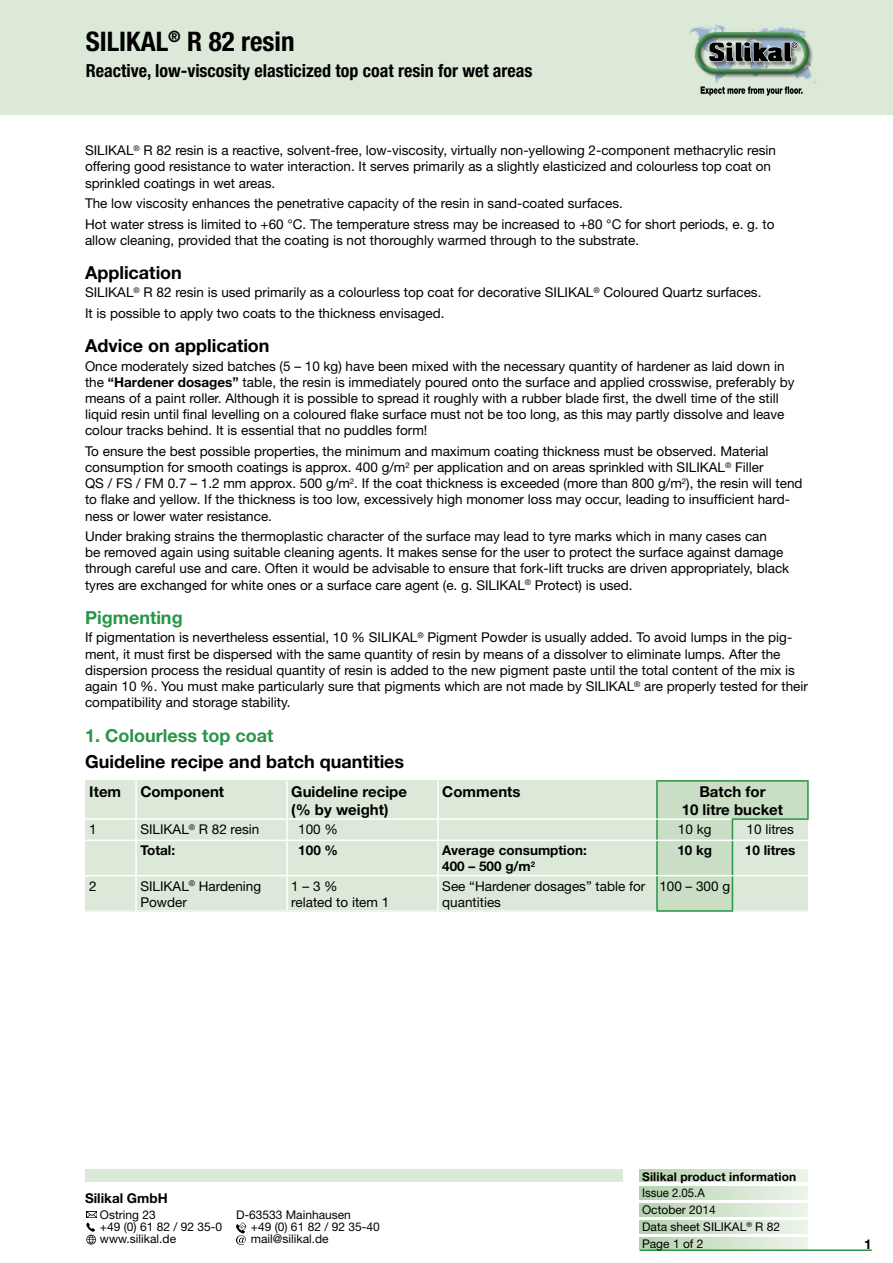
<style>
.page{position:relative;width:893px;height:1263px;background:#fff}
.page>*{position:absolute;margin:0;border:0;box-sizing:border-box;transform-origin:0 0}
.t1{font:700 condensed 27px "Helvetica Neue";color:#000}
.t2{font:700 18px "Helvetica Neue";color:#000}
.t3{font:700 condensed 18px "Helvetica Neue";color:#000}
.t4{font:700 18px "Helvetica Neue";color:#289548}
.t5{font:700 15px/18px "Helvetica Neue";color:#000}
.t6{font:13.5px/16.2px "Helvetica Neue";color:#000}
.t7{font:700 13.5px/16.2px "Helvetica Neue";color:#000}
.t8{font:12px "Helvetica Neue";color:#000}
.t9{font:700 12px "Helvetica Neue";letter-spacing:.01em;color:#000}
.t10{font:12px "Helvetica Neue";color:#000;scale:.95 1}
.s1{font-weight:700}
</style>
<div class="page">
<div style="left:85px;top:1170px;width:538px;height:12px;background:#dce9d8"></div>
<svg style="left:640px;top:1238px;width:168px;height:11px;background:#d1e3cd"></svg>
<svg style="left:640px;top:1221px;width:168px;height:12px;background:#d1e3cd"></svg>
<svg style="left:640px;top:1204px;width:168px;height:12px;background:#d1e3cd"></svg>
<svg style="left:640px;top:1187px;width:168px;height:12px;background:#d1e3cd"></svg>
<svg style="left:640px;top:1170px;width:168px;height:12px;background:#d1e3cd"></svg>
<hr style="left:640px;top:1249px;width:232px;height:2px;background:#289548">
<svg style="left:236px;top:1222px;width:10px;height:23px"></svg>
<svg style="left:86px;top:1212px;width:11px;height:32px"></svg>
<div style="left:0;top:0;width:893px;height:115px;background:#dce9d8"></div>
<img style="left:690px;top:25px;width:126px;height:59px">
<svg style="left:701px;top:86px;width:101px;height:10px"></svg>
<svg style="left:708px;top:41px;width:90px;height:21px;background:#585e5f"></svg>
<div style="left:85px;top:780px;width:722px;height:132px;background:#dce9d8"></div>
<svg style="left:85px;top:839px;width:571px;height:38px"></svg>
<hr style="left:135px;top:781px;width:2px;height:37px;background:#fff">
<hr style="left:286px;top:781px;width:2px;height:37px;background:#fff">
<hr style="left:437px;top:781px;width:2px;height:37px;background:#fff">
<hr style="left:85px;top:818px;width:51px;height:2px;background:#fff">
<hr style="left:136px;top:818px;width:151px;height:2px;background:#fff">
<hr style="left:135px;top:820px;width:2px;height:20px;background:#fff">
<hr style="left:287px;top:818px;width:151px;height:2px;background:#fff">
<hr style="left:286px;top:820px;width:2px;height:20px;background:#fff">
<hr style="left:438px;top:818px;width:219px;height:2px;background:#fff">
<hr style="left:437px;top:820px;width:2px;height:20px;background:#fff">
<hr style="left:85px;top:840px;width:51px;height:1px;background:#fff">
<hr style="left:136px;top:840px;width:151px;height:1px;background:#fff">
<hr style="left:135px;top:841px;width:2px;height:34px;background:#fff">
<hr style="left:287px;top:840px;width:151px;height:1px;background:#fff">
<hr style="left:286px;top:841px;width:2px;height:34px;background:#fff">
<hr style="left:438px;top:840px;width:219px;height:1px;background:#fff">
<hr style="left:437px;top:841px;width:2px;height:34px;background:#fff">
<hr style="left:85px;top:875px;width:51px;height:1px;background:#fff">
<hr style="left:136px;top:875px;width:151px;height:1px;background:#fff">
<hr style="left:135px;top:876px;width:2px;height:34px;background:#fff">
<hr style="left:287px;top:875px;width:151px;height:1px;background:#fff">
<hr style="left:286px;top:876px;width:2px;height:34px;background:#fff">
<hr style="left:438px;top:875px;width:219px;height:1px;background:#fff">
<hr style="left:437px;top:876px;width:2px;height:34px;background:#fff">
<hr style="left:656px;top:780px;width:76px;height:2px;background:#289548">
<hr style="left:656px;top:782px;width:2px;height:36px;background:#289548">
<hr style="left:732px;top:780px;width:77px;height:2px;background:#289548">
<hr style="left:807px;top:782px;width:2px;height:36px;background:#289548">
<hr style="left:656px;top:820px;width:2px;height:20px;background:#289548">
<hr style="left:732px;top:818px;width:77px;height:2px;background:#289548">
<svg style="left:657px;top:781px;width:151px;height:129px"></svg>
<hr style="left:656px;top:841px;width:2px;height:34px;background:#289548">
<hr style="left:732px;top:841px;width:1px;height:34px;background:#289548">
<hr style="left:656px;top:876px;width:2px;height:34px;background:#289548">
<hr style="left:732px;top:876px;width:1px;height:34px;background:#289548">
<hr style="left:656px;top:910px;width:77px;height:2px;background:#289548">
<hr style="left:85px;top:910px;width:51px;height:1px;background:#fff">
<hr style="left:136px;top:910px;width:151px;height:1px;background:#fff">
<hr style="left:287px;top:910px;width:151px;height:1px;background:#fff">
<hr style="left:438px;top:910px;width:218px;height:1px;background:#fff">
<hr style="left:733px;top:910px;width:75px;height:1px;background:#fff">
<h1 class="t1" style="left:86px;top:25px;width:210px">SILIKAL<sup>®</sup> R 82 resin</h1>
<h2 class="t3" style="left:86px;top:59px;width:448px">Reactive, low-viscosity elasticized top coat resin for wet areas</h2>
<p class="t6" style="left:85px;top:142px;width:692px">SILIKAL<sup>®</sup> R 82 resin is a reactive, solvent-free, low-viscosity, virtually non-yellowing 2-component methacrylic resin offering good resistance to water interaction. It serves primarily as a slightly elasticized and colourless top coat on sprinkled coatings in wet areas.</p>
<p class="t6" style="left:85px;top:193px;width:691px;line-height:20.4px">The low viscosity enhances the penetrative capacity of the resin in sand-coated surfaces.<br>Hot water stress is limited to +60 °C. The temperature stress may be increased to +80 °C for short periods, e. g. to</p>
<p class="t6" style="left:85px;top:232px;width:556px">allow cleaning, provided that the coating is not thoroughly warmed through to the substrate.</p>
<h2 class="t2" style="left:85px;top:261px;width:98px">Application</h2>
<p class="t6" style="left:85px;top:282px;width:678px;line-height:20.4px">SILIKAL<sup>®</sup> R 82 resin is used primarily as a colourless top coat for decorative SILIKAL<sup>®</sup> Coloured Quartz surfaces.<br>It is possible to apply two coats to the thickness envisaged.</p>
<h2 class="t2" style="left:85px;top:335px;width:186px">Advice on application</h2>
<p class="t6" style="left:85px;top:357px;width:711px">Once moderately sized batches (5 – 10 kg) have been mixed with the necessary quantity of hardener as laid down in the <span class="s1">“Hardener dosages”</span> table, the resin is immediately poured onto the surface and applied crosswise, preferably by means of a paint roller. Although it is possible to spread it roughly with a rubber blade first, the dwell time of the still liquid resin until final levelling on a coloured flake surface must not be too long, as this may partly dissolve and leave colour tracks behind. It is essential that no puddles form!</p>
<p class="t6" style="left:85px;top:443px;width:719px">To ensure the best possible properties, the minimum and maximum coating thickness must be observed. Material consumption for smooth coatings is approx. 400 g/m<sup>2</sup> per application and on areas sprinkled with SILIKAL<sup>®</sup> Filler<br>QS / FS / FM 0.7 – 1.2 mm approx. 500 g/m<sup>2</sup>. If the coat thickness is exceeded (more than 800 g/m<sup>2</sup>), the resin will tend to flake and yellow. If the thickness is too low, excessively high monomer loss may occur, leading to insufficient hard&shy;ness or lower water resistance.</p>
<p class="t6" style="left:85px;top:528px;width:706px">Under braking strains the thermoplastic character of the surface may lead to tyre marks which in many cases can<br>be removed again using suitable cleaning agents. It makes sense for the user to protect the surface against damage through careful use and care. Often it would be advisable to ensure that fork-lift trucks are driven appropriately, black tyres are exchanged for white ones or a surface care agent (e. g. SILIKAL<sup>®</sup> Protect) is used.</p>
<h2 class="t4" style="left:85px;top:606px;width:99px">Pigmenting</h2>
<p class="t6" style="left:85px;top:629px;width:724px">If pigmentation is nevertheless essential, 10 % SILIKAL<sup>®</sup> Pigment Powder is usually added. To avoid lumps in the pig&shy;ment, it must first be dispersed with the same quantity of resin by means of a dissolver to eliminate lumps. After the dispersion process the residual quantity of resin is added to the new pigment paste until the total content of the mix is again 10 %. You must make particularly sure that pigments which are not made by SILIKAL<sup>®</sup> are properly tested for their compatibility and storage stability.</p>
<h2 class="t4" style="left:85px;top:724px;width:190px">1. Colourless top coat</h2>
<h2 class="t2" style="left:85px;top:751px;width:321px">Guideline recipe and batch quantities</h2>
<p class="t5" style="left:89px;top:782px;width:33px">Item</p>
<p class="t5" style="left:140px;top:782px;width:85px">Component</p>
<p class="t5" style="left:291px;top:782px;width:117px">Guideline recipe (% by weight)</p>
<p class="t5" style="left:442px;top:782px;width:80px">Comments</p>
<p class="t5" style="left:682px;top:782px;width:103px;text-align:center">Batch for<br>10 litre bucket</p>
<p class="t6" style="left:89px;top:821px;width:9px">1</p>
<p class="t6" style="left:140px;top:821px;width:121px">SILIKAL<sup>®</sup> R 82 resin</p>
<p class="t6" style="left:298px;top:821px;width:41px">100 %</p>
<p class="t6" style="left:678px;top:821px;width:35px">10 kg</p>
<p class="t6" style="left:747px;top:821px;width:49px">10 litres</p>
<p class="t7" style="left:140px;top:842px;width:36px">Total:</p>
<p class="t7" style="left:298px;top:842px;width:41px">100 %</p>
<p class="t7" style="left:442px;top:842px;width:146px">Average consumption:<br>400 – 500 g/m<sup>2</sup></p>
<p class="t7" style="left:677px;top:842px;width:36px">10 kg</p>
<p class="t7" style="left:745px;top:842px;width:52px">10 litres</p>
<p class="t6" style="left:89px;top:877px;width:9px">2</p>
<p class="t6" style="left:140px;top:877px;width:122px">SILIKAL<sup>®</sup> Hardening<br>Powder</p>
<p class="t6" style="left:291px;top:877px;width:100px">1 – 3 %<br>related to item 1</p>
<p class="t6" style="left:442px;top:877px;width:205px">See “Hardener dosages” table for quantities</p>
<p class="t6" style="left:659px;top:877px;width:72px">100 – 300 g</p>
<p class="t7" style="left:85px;top:1189px;width:84px">Silikal GmbH</p>
<p class="t8" style="left:100px;top:1207px;width:57px">Ostring 23</p>
<p class="t8" style="left:236px;top:1207px;width:116px">D-63533 Mainhausen</p>
<p class="t8" style="left:100px;top:1219px;width:124px">+49 (0) 61 82 / 92 35-0</p>
<p class="t8" style="left:251px;top:1219px;width:130px">+49 (0) 61 82 / 92 35-40</p>
<p class="t8" style="left:100px;top:1231px;width:78px">www.silikal.de</p>
<p class="t8" style="left:251px;top:1231px;width:79px">mail@silikal.de</p>
<p class="t9" style="left:642px;top:1169px;width:156px">Silikal product information</p>
<p class="t10" style="left:642px;top:1186px;width:68px">Issue 2.05.A</p>
<p class="t8" style="left:642px;top:1202px;width:75px">October 2014</p>
<p class="t8" style="left:642px;top:1220px;width:140px">Data sheet SILIKAL<sup>®</sup> R 82</p>
<p class="t8" style="left:642px;top:1237px;width:63px">Page 1 of 2</p>
<p class="t7" style="left:864px;top:1236px;width:9px">1</p>
</div>
